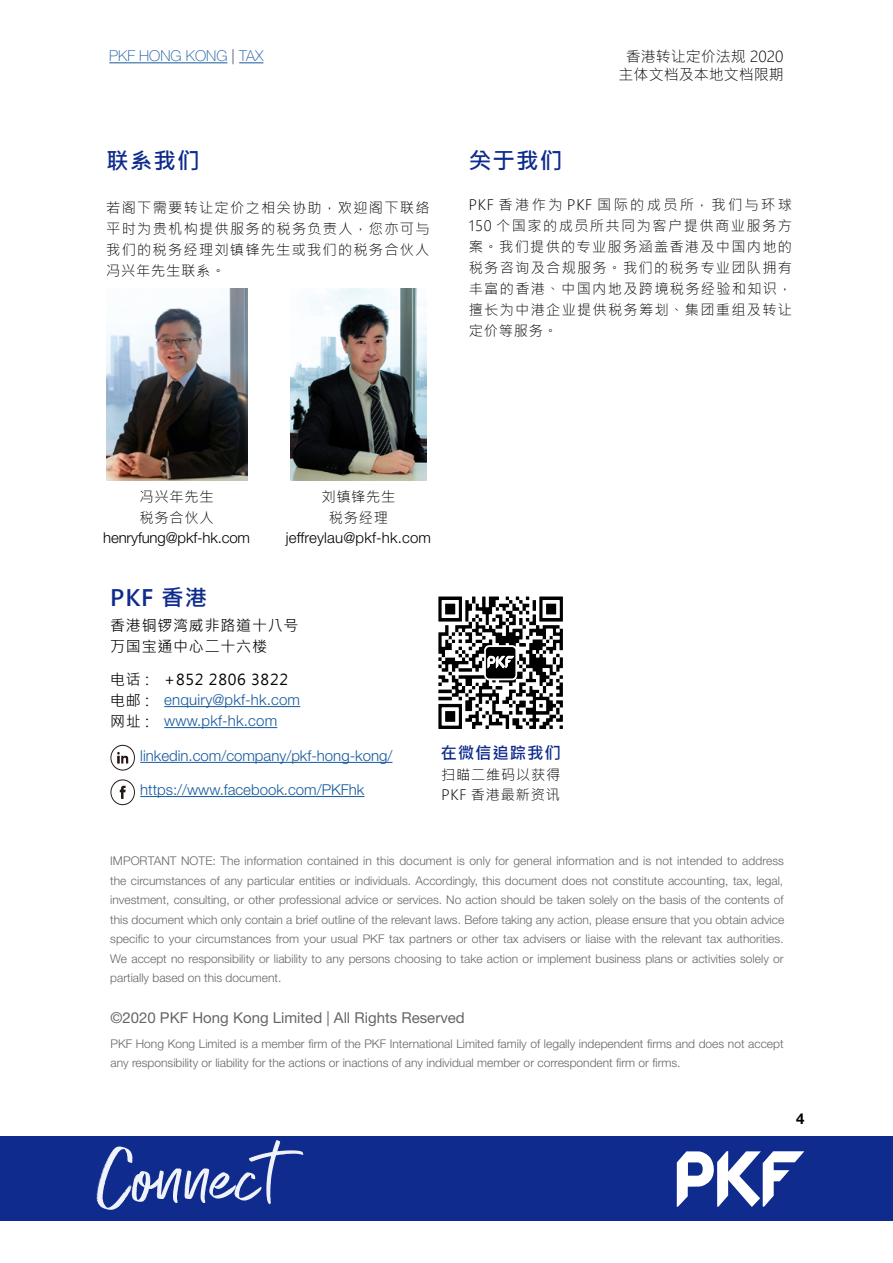
<style>
.page{position:relative;width:893px;height:1263px;background:#fff}
.page>*{position:absolute;margin:0;border:0;box-sizing:border-box;transform-origin:0 0}
.t1{font:81px "Exceptional Alt";color:#eff3f9}
.t2{font:700 22.5px "Microsoft Jheng Hei";letter-spacing:.05em;color:#0e2b8d}
.t3{font:700 16.5px "Microsoft Jheng Hei";letter-spacing:.05em;color:#0e2b8d}
.t4{font:300 15px/21px "Helvetica Neue LT Std";color:#15599f}
.t5{font:15px "Helvetica Neue LT Std";color:#666}
.t6{font:300 15px "Helvetica Neue LT Std";letter-spacing:-.005em;color:#000}
.t7{font:15px/21px "Microsoft Jheng Hei";letter-spacing:.05em;color:#000}
.t8{font:300 15px/18px "Microsoft Jheng Hei";color:#040000;text-align:center}
.t9{font:100 15px "Helvetica Neue LT Pro";color:#15599f}
.t10{font:700 15px "Helvetica Neue LT Std";color:#000}
.t11{font:300 14.25px/21px "Microsoft Jheng Hei";letter-spacing:.085em;color:#000;text-align:justify}
.t12{font:300 14.25px/21px "Microsoft Jheng Hei";letter-spacing:.05em;color:#000}
.t13{font:300 12px/19.5px "Helvetica Neue LT Std";color:#666;text-align:justify}
.s1{color:#001845}
.s2{font-family:"Microsoft Jheng Hei";font-weight:400;color:#000}
</style>
<div class="page">
<hr style="left:109px;top:62px;width:118px;height:1px;background:#15599f">
<svg style="left:239px;top:62px;width:24px;height:1px"></svg>
<div style="left:0;top:1136px;width:893px;height:84px;background:#0e2b8d"></div>
<svg style="left:677px;top:1151px;width:127px;height:56px"></svg>
<svg style="left:110px;top:779px;width:25px;height:26px"></svg>
<svg style="left:110px;top:745px;width:25px;height:26px"></svg>
<hr style="left:140px;top:762px;width:252px;height:1px;background:#15599f">
<hr style="left:140px;top:796px;width:224px;height:1px;background:#15599f">
<hr style="left:164px;top:706px;width:136px;height:1px;background:#15599f">
<hr style="left:164px;top:727px;width:113px;height:1px;background:#15599f">
<svg style="left:438px;top:596px;width:125px;height:133px"></svg>
<img style="left:107px;top:289px;width:140px;height:191px">
<img style="left:290px;top:289px;width:137px;height:191px">
<p class="t9" style="left:109px;top:47px;width:156px">PKF HONG KONG <span class="s1">|</span> TAX</p>
<h2 class="t2" style="left:106px;top:146px;width:95px">联系我们</h2>
<p class="t11" style="left:106px;top:197px;width:325px">若阁下需要转让定价之相关协助，欢迎阁下联络平时为贵机构提供服务的税务负责人，您亦可与我们的税务经理刘镇锋先生或我们的税务合伙人冯兴年先生联系。</p>
<p class="t8" style="left:619px;top:47px;width:167px">香港转让定价法规 2020主体文档及本地文档限期</p>
<h2 class="t2" style="left:469px;top:146px;width:95px">关于我们</h2>
<p class="t11" style="left:469px;top:194px;width:325px">PKF 香港作为 PKF 国际的成员所，我们与环球150 个国家的成员所共同为客户提供商业服务方案。我们提供的专业服务涵盖香港及中国内地的税务咨询及合规服务。我们的税务专业团队拥有丰富的香港、中国内地及跨境税务经验和知识，擅长为中港企业提供税务筹划、集团重组及转让定价等服务。</p>
<p class="t12" style="left:140px;top:486px;width:76px">冯兴年先生税务合伙人</p>
<p class="t6" style="left:103px;top:528px;width:148px">henryfung@pkf-hk.com</p>
<p class="t12" style="left:321px;top:486px;width:76px;text-align:center">刘镇锋先生税务经理</p>
<p class="t6" style="left:286px;top:528px;width:147px">jeffreylau@pkf-hk.com</p>
<h2 class="t2" style="left:110px;top:584px;width:99px">PKF 香港</h2>
<p class="t7" style="left:110px;top:615px;width:190px">香港铜锣湾威非路道十八号万国宝通中心二十六楼</p>
<p class="t7" style="left:110px;top:669px;width:179px">电话 : +852 2806 3822</p>
<p class="t4" style="left:110px;top:689px;width:191px"><span class="s2">电邮 :</span> enquiry@pkf-hk.com<span class="s2">网址 :</span> www.pkf-hk.com</p>
<p class="t4" style="left:140px;top:745px;width:254px">linkedin.com/company/pkf-hong-kong/</p>
<p class="t4" style="left:140px;top:779px;width:226px">https://www.facebook.com/PKFhk</p>
<h3 class="t3" style="left:441px;top:742px;width:122px">在微信追踪我们</h3>
<p class="t12" style="left:441px;top:765px;width:120px;line-height:19.5px">扫瞄二维码以获得<br>PKF 香港最新资讯</p>
<p class="t13" style="left:110px;top:851px;width:675px">IMPORTANT NOTE: The information contained in this document is only for general information and is not intended to address the circumstances of any particular entities or individuals. Accordingly, this document does not constitute accounting, tax, legal, investment, consulting, or other professional advice or services. No action should be taken solely on the basis of the contents of this document which only contain a brief outline of the relevant laws. Before taking any action, please ensure that you obtain advice specific to your circumstances from your usual PKF tax partners or other tax advisers or liaise with the relevant tax authorities.<br>We accept no responsibility or liability to any persons choosing to take action or implement business plans or activities solely or partially based on this document.</p>
<p class="t5" style="left:110px;top:1009px;width:356px">©2020 PKF Hong Kong Limited | All Rights Reserved</p>
<p class="t13" style="left:110px;top:1033px;width:675px">PKF Hong Kong Limited is a member firm of the PKF International Limited family of legally independent firms and does not accept any responsibility or liability for the actions or inactions of any individual member or correspondent firm or firms.</p>
<h1 class="t1" style="left:97px;top:1118px;width:184px">Connect</h1>
<p class="t10" style="left:796px;top:1110px;width:10px">4</p>
</div>
